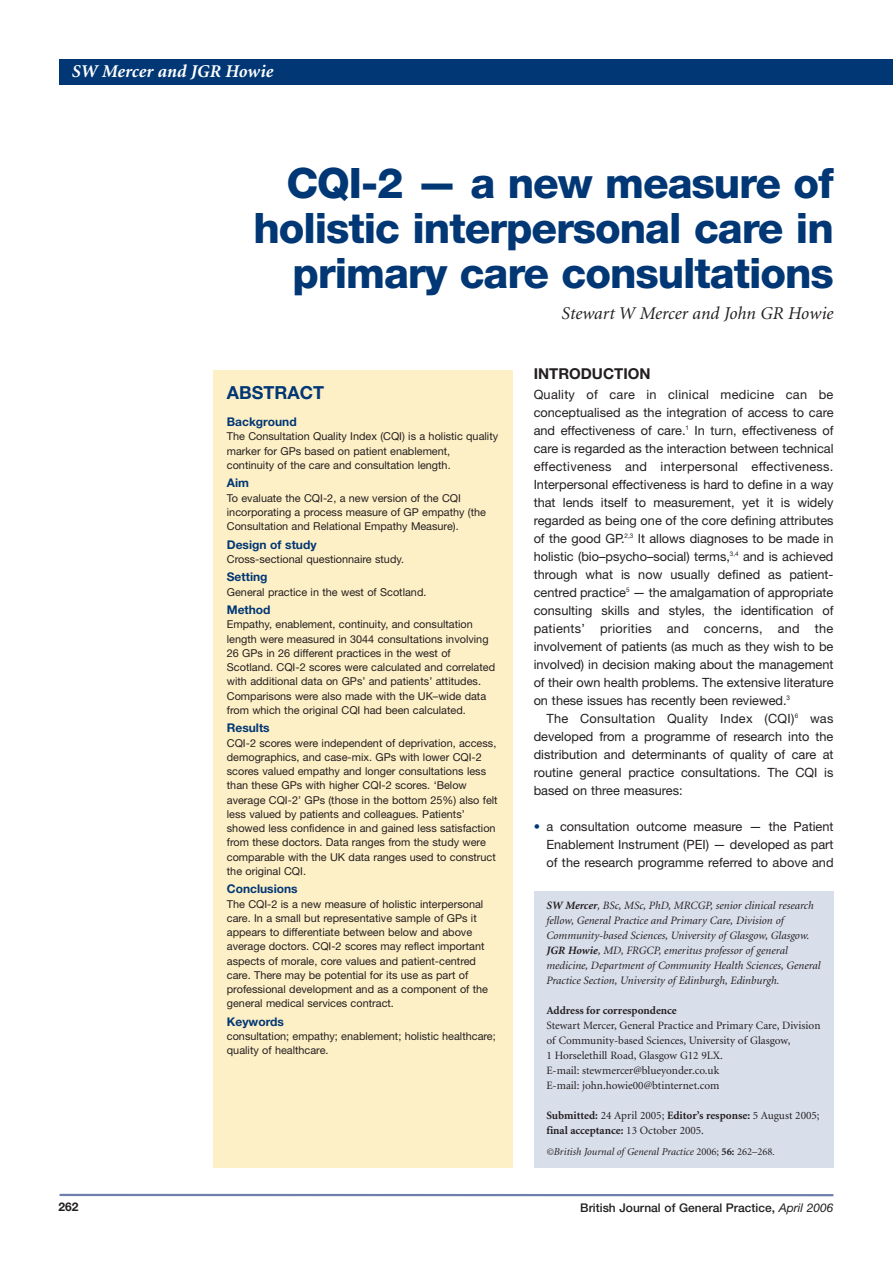
<style>
.page{position:relative;width:893px;height:1263px;background:#fff}
.page>*{position:absolute;margin:0;border:0;box-sizing:border-box;transform-origin:0 0}
.t1{font:800 42px/45px "Helvetica Neue";letter-spacing:-.025em;color:#013775;text-align:right}
.t2{font:italic 18px "Minion";color:#231f20}
.t3{font:italic 700 18px "Minion";color:#fff}
.t4{font:700 18px "Helvetica Neue";color:#013775}
.t5{font:700 15px "Helvetica Neue";color:#231f20}
.t6{font:12.75px/18px "Helvetica Neue";color:#231f20;text-align:justify}
.t7{font:700 12px "Helvetica Neue";color:#013775}
.t8{font:500 12px "Helvetica Neue";color:#231f20}
.t9{font:700 12px "Helvetica Neue";color:#231f20}
.t10{font:italic 11.25px/15px "Minion";color:#231f20}
.t11{font:11.25px/15px "Minion";color:#231f20}
.t12{font:700 11.25px/15px "Minion";color:#231f20}
.t13{font:10.8px/14.2px "Helvetica Neue";color:#231f20}
.t14{font:italic 10.5px "Minion";color:#231f20}
.s1{color:#013775}
.s2{font-weight:700}
.s3{font-weight:400}
.s4{font-style:normal}
.s5{font-weight:700;font-style:normal}
.s6{font-weight:400;font-style:italic}
</style>
<div class="page">
<div style="left:213px;top:370px;width:299px;height:797px;background:#fef0c6"></div>
<div style="left:534px;top:891px;width:299px;height:276px;background:#d9deeb"></div>
<hr style="left:60px;top:1194px;width:773px;height:2px;background:#6e7fad">
<div style="left:60px;top:60px;width:833px;height:25px;background:#013775"></div>
<h2 class="t3" style="left:72px;top:64px;width:203px">SW Mercer and JGR Howie</h2>
<h1 class="t1" style="left:253px;top:164px;width:582px">CQI-2 — a new measure of holistic interpersonal care in primary care consultations</h1>
<p class="t9" style="left:58px;top:1202px;width:22px">262</p>
<h2 class="t4" style="left:227px;top:386px;width:99px">ABSTRACT</h2>
<p class="t7" style="left:227px;top:417px;width:71px">Background</p>
<p class="t13" style="left:227px;top:430px;width:273px">The Consultation Quality Index (CQI) is a holistic quality marker for GPs based on patient enablement, continuity of the care and consultation length.</p>
<p class="t7" style="left:227px;top:479px;width:24px">Aim</p>
<p class="t13" style="left:227px;top:492px;width:261px">To evaluate the CQI-2, a new version of the CQI incorporating a process measure of GP empathy (the<br>Consultation and Relational Empathy Measure).</p>
<p class="t7" style="left:227px;top:540px;width:91px">Design of study</p>
<p class="t13" style="left:227px;top:553px;width:179px">Cross-sectional questionnaire study.</p>
<p class="t7" style="left:227px;top:573px;width:42px">Setting</p>
<p class="t13" style="left:227px;top:586px;width:201px">General practice in the west of Scotland.</p>
<p class="t7" style="left:227px;top:605px;width:45px">Method</p>
<p class="t13" style="left:227px;top:618px;width:270px">Empathy, enablement, continuity, and consultation length were measured in 3044 consultations involving 26 GPs in 26 different practices in the west of Scotland. CQI-2 scores were calculated and correlated with additional data on GPs’ and patients’ attitudes.<br>Comparisons were also made with the UK–wide data from which the original CQI had been calculated.</p>
<p class="t7" style="left:227px;top:724px;width:44px">Results</p>
<p class="t13" style="left:227px;top:737px;width:272px">CQI-2 scores were independent of deprivation, access, demographics, and case-mix. GPs with lower CQI-2 scores valued empathy and longer consultations less than these GPs with higher CQI-2 scores. ‘Below average CQI-2’ GPs (those in the bottom 25%) also felt less valued by patients and colleagues. Patients’ showed less confidence in and gained less satisfaction from these doctors. Data ranges from the study were comparable with the UK data ranges used to construct the original CQI.</p>
<p class="t7" style="left:227px;top:885px;width:72px">Conclusions</p>
<p class="t13" style="left:227px;top:898px;width:263px">The CQI-2 is a new measure of holistic interpersonal care. In a small but representative sample of GPs it appears to differentiate between below and above average doctors. CQI-2 scores may reflect important aspects of morale, core values and patient-centred care. There may be potential for its use as part of professional development and as a component of the general medical services contract.</p>
<p class="t7" style="left:227px;top:1017px;width:59px">Keywords</p>
<p class="t13" style="left:227px;top:1030px;width:270px">consultation; empathy; enablement; holistic healthcare; quality of healthcare.</p>
<h2 class="t2" style="left:562px;top:306px;width:273px">Stewart W Mercer and John GR Howie</h2>
<h3 class="t5" style="left:534px;top:368px;width:118px">INTRODUCTION</h3>
<p class="t6" style="left:534px;top:386px;width:302px">Quality of care in clinical medicine can be conceptualised as the integration of access to care and effectiveness of care.<sup>1</sup> In turn, effectiveness of care is regarded as the interaction between technical effectiveness and interpersonal effectiveness.<br>Interpersonal effectiveness is hard to define in a way that lends itself to measurement, yet it is widely regarded as being one of the core defining attributes of the good GP.<sup>2,3</sup> It allows diagnoses to be made in holistic (bio–psycho–social) terms,<sup>3,4</sup> and is achieved through what is now usually defined as patient&shy;centred practice<sup>5</sup> — the amalgamation of appropriate consulting skills and styles, the identification of patients’ priorities and concerns, and the involvement of patients (as much as they wish to be involved) in decision making about the management of their own health problems. The extensive literature on these issues has recently been reviewed.<sup>3</sup></p>
<p class="t6" style="left:534px;top:710px;width:301px;text-indent:13px">The Consultation Quality Index (CQI)<sup>6</sup> was developed from a programme of research into the distribution and determinants of quality of care at routine general practice consultations. The CQI is based on three measures:</p>
<p class="t6" style="left:546px;top:818px;width:289px;text-indent:-13px"><span class="s1">•</span> a consultation outcome measure — the Patient Enablement Instrument (PEI) — developed as part of the research programme referred to above and</p>
<p class="t10" style="left:546px;top:899px;width:276px"><span class="s2">SW Mercer</span>, BSc, MSc, PhD, MRCGP, senior clinical research fellow, General Practice and Primary Care, Division of Community-based Sciences, University of Glasgow, Glasgow.<br><span class="s2">JGR Howie</span>, MD, FRGCP, emeritus professor of general medicine, Department of Community Health Sciences, General Practice Section, University of Edinburgh, Edinburgh.</p>
<p class="t12" style="left:546px;top:1004px;width:132px">Address for correspondence</p>
<p class="t11" style="left:546px;top:1019px;width:276px">Stewart Mercer, General Practice and Primary Care, Division of Community-based Sciences, University of Glasgow,<br>1 Horselethill Road, Glasgow G12 9LX.<br>E-mail: stewmercer@blueyonder.co.uk<br>E-mail: john.howie00@btinternet.com</p>
<p class="t12" style="left:546px;top:1109px;width:275px">Submitted: <span class="s3">24 April 2005;</span> Editor’s response: <span class="s3">5 August 2005; </span>final acceptance: <span class="s3">13 October 2005.</span></p>
<p class="t14" style="left:546px;top:1147px;width:230px">©British Journal of General Practice <span class="s4">2006;</span> <span class="s5">56:</span> <span class="s4">262–268</span>.</p>
<p class="t8" style="left:580px;top:1203px;width:255px">British Journal of General Practice, <span class="s6">April 2006</span></p>
</div>
